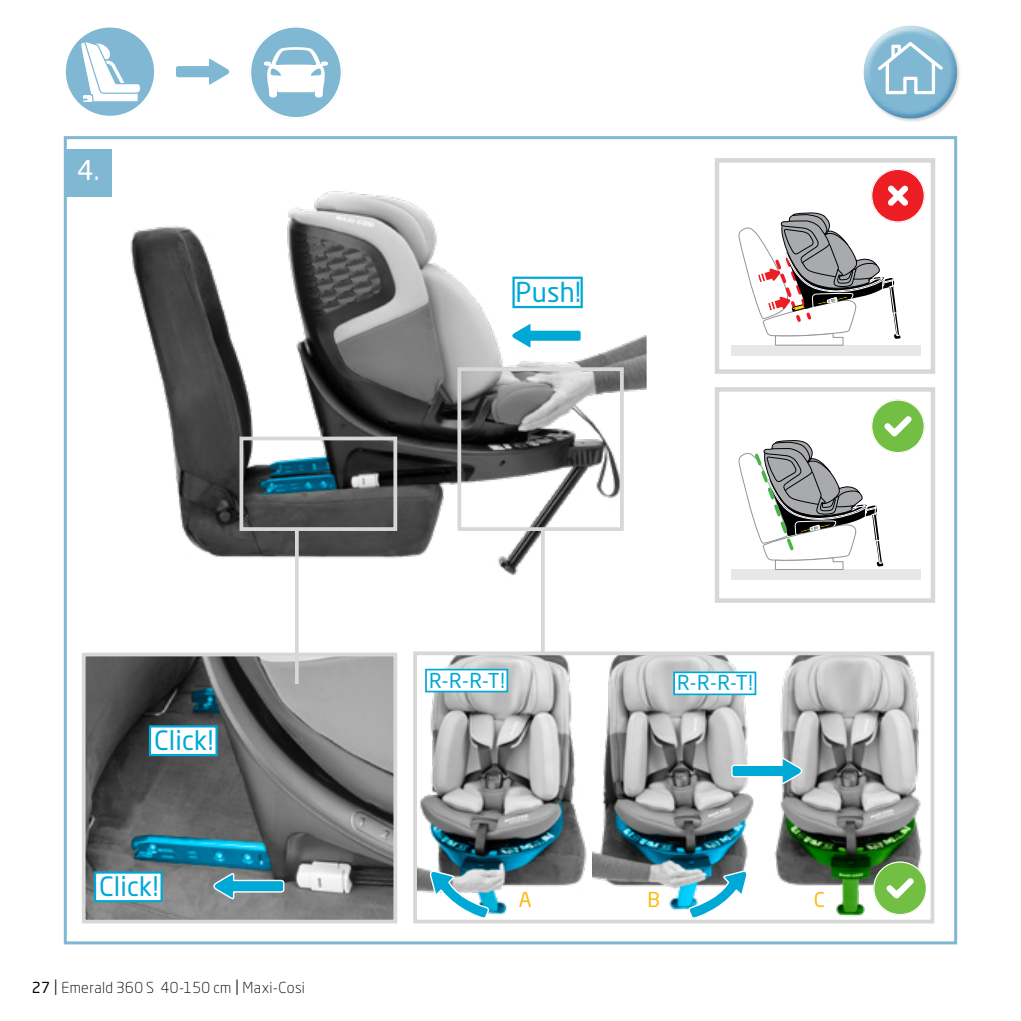
<style>
.page{position:relative;width:1021px;height:1021px;background:#fff}
.page>*{position:absolute;margin:0;border:0;box-sizing:border-box;transform-origin:0 0}
.t1{font:27px "Neo Sans Pro";color:#00a9d5}
.t2{font:27px "Neo Sans Pro";color:#fff}
.t3{font:26.4px "Neo Sans Pro";letter-spacing:.01em;color:#00a9d5}
.t4{font:20.4px "Neo Sans Pro";color:#00a9d5}
.t5{font:20.4px "Neo Sans Pro";color:#fdba12}
.t6{font:300 15px "Neo Sans Pro";letter-spacing:.025em;color:#000}
.s1{font-weight:400}
.s2{font-size:21px}
</style>
<div class="page">
<div style="left:855px;top:17px;width:101px;height:79px;background:#fff;opacity:.75"></div>
<div style="left:862px;top:40px;width:103px;height:86px;background:#80b7d3;opacity:.75"></div>
<div style="left:731px;top:345px;width:189px;height:11px;background:#e6e7e8"></div>
<div style="left:731px;top:569px;width:189px;height:11px;background:#e6e7e8"></div>
<img style="left:774px;top:656px;width:153px;height:261px">
<img style="left:592px;top:656px;width:163px;height:255px">
<img style="left:418px;top:656px;width:169px;height:259px">
<img style="left:87px;top:657px;width:305px;height:261px">
<div style="left:82px;top:652px;width:315px;height:271px;border:4px solid #d7d8d6"></div>
<img style="left:130px;top:191px;width:516px;height:420px">
<div style="left:65px;top:149px;width:47px;height:47px;background:#80b7d3"></div>
<hr style="left:295px;top:529px;width:4px;height:155px;background:#d7d8d6">
<hr style="left:541px;top:529px;width:3px;height:125px;background:#d7d8d6">
<div style="left:239px;top:436px;width:158px;height:95px;border:4px solid #d7d8d6"></div>
<div style="left:457px;top:367px;width:166px;height:164px;border:4px solid #d7d8d6"></div>
<div style="left:512px;top:276px;width:71px;height:32px;background:#fff;border:2px solid #00a9d5"></div>
<div style="left:94px;top:871px;width:69px;height:31px;background:#fff;border:2px solid #00a9d5"></div>
<div style="left:149px;top:725px;width:69px;height:31px;background:#fff;border:2px solid #00a9d5"></div>
<div style="left:714px;top:387px;width:221px;height:216px;border:4px solid #d7d8d6"></div>
<div style="left:714px;top:158px;width:221px;height:216px;border:4px solid #d7d8d6"></div>
<div style="left:413px;top:651px;width:521px;height:272px;border:4px solid #d7d8d6"></div>
<div style="left:425px;top:668px;width:83px;height:24px;background:#fff;border:2px solid #00a9d5"></div>
<div style="left:673px;top:671px;width:83px;height:24px;background:#fff;border:2px solid #00a9d5"></div>
<div style="left:512px;top:887px;width:26px;height:25px;background:#fff"></div>
<div style="left:641px;top:887px;width:25px;height:25px;background:#fff"></div>
<div style="left:806px;top:887px;width:26px;height:25px;background:#fff"></div>
<svg style="left:738px;top:169px;width:186px;height:177px"></svg>
<svg style="left:738px;top:399px;width:186px;height:171px"></svg>
<svg style="left:873px;top:861px;width:53px;height:54px"></svg>
<svg style="left:687px;top:869px;width:62px;height:49px"></svg>
<svg style="left:428px;top:869px;width:62px;height:49px"></svg>
<svg style="left:213px;top:871px;width:72px;height:29px"></svg>
<svg style="left:510px;top:321px;width:72px;height:29px"></svg>
<svg style="left:730px;top:756px;width:73px;height:29px"></svg>
<svg style="left:249px;top:26px;width:94px;height:93px"></svg>
<svg style="left:65px;top:27px;width:89px;height:89px"></svg>
<svg style="left:176px;top:58px;width:53px;height:27px"></svg>
<h1 class="t2" style="left:77px;top:154px;width:24px">4.</h1>
<h1 class="t1" style="left:515px;top:275px;width:67px">Push!</h1>
<h2 class="t3" style="left:154px;top:724px;width:61px">Click!</h2>
<h2 class="t3" style="left:99px;top:870px;width:61px">Click!</h2>
<p class="t6" style="left:32px;top:978px;width:274px"><span class="s1">27</span> <span class="s2">I</span> Emerald 360 S 40-150 cm <span class="s2">I</span> Maxi-Cosi</p>
<h3 class="t4" style="left:429px;top:667px;width:77px">R-R-R-T!</h3>
<h3 class="t4" style="left:677px;top:670px;width:77px">R-R-R-T!</h3>
<h3 class="t5" style="left:519px;top:887px;width:14px">A</h3>
<h3 class="t5" style="left:647px;top:887px;width:14px">B</h3>
<h3 class="t5" style="left:813px;top:887px;width:13px">C</h3>
</div>
